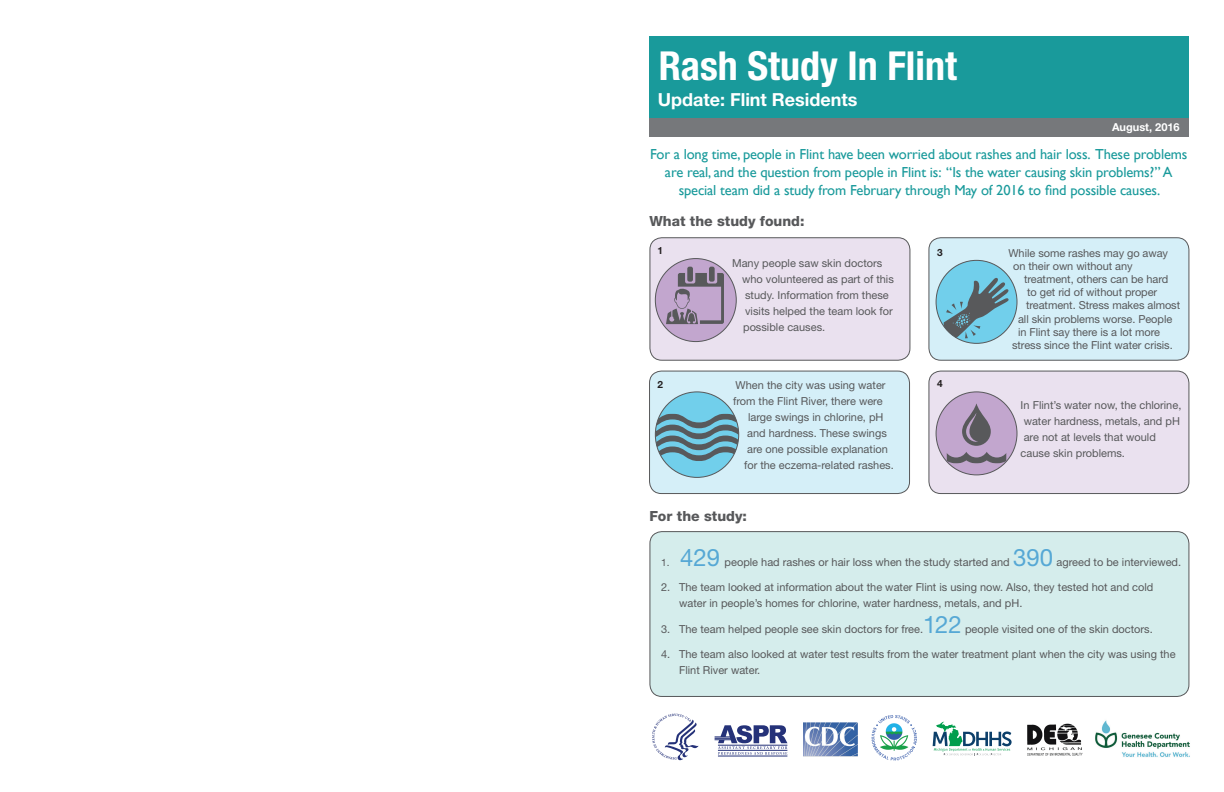
<style>
.page{position:relative;width:1224px;height:792px;background:#fff}
.page>*{position:absolute;margin:0;border:0;box-sizing:border-box;transform-origin:0 0}
.t1{font:700 condensed 40px "Helvetica Neue LT Std";color:#fff}
.t2{font:700 18px "Helvetica Neue LT Std";color:#fff}
.t3{font:14.5px/18px "Gill Sans";letter-spacing:-.01em;color:#199a9b;text-align:center}
.t4{font:800 14px "Helvetica Neue LT Std";color:#57585a}
.t5{font:11px/16px "Helvetica Neue LT Std";color:#57585a}
.t6{font:700 11px "Helvetica Neue LT Std";color:#fff}
.t7{font:700 10px "Helvetica Neue LT Std";color:#231f20}
.t8{font:10px "Helvetica Neue LT Std";color:#57585a}
.s1{font-size:24px;color:#56a8d5}
</style>
<div class="page">
<div style="left:649px;top:36px;width:540px;height:83px;background:#199a9b"></div>
<div style="left:649px;top:118px;width:540px;height:19px;background:#76787b"></div>
<img style="left:803px;top:723px;width:55px;height:33px">
<img style="left:1095px;top:720px;width:95px;height:37px">
<svg style="left:652px;top:714px;width:47px;height:46px"></svg>
<hr style="left:718px;top:756px;width:69px;height:1px;background:#253279">
<svg style="left:715px;top:725px;width:72px;height:30px"></svg>
<svg style="left:933px;top:722px;width:79px;height:34px"></svg>
<img style="left:871px;top:716px;width:46px;height:45px">
<img style="left:1027px;top:724px;width:56px;height:32px">
<div style="left:650px;top:532px;width:539px;height:164px;background:#d5edec;border-radius:12px"></div>
<div style="left:649px;top:531px;width:540px;height:166px;border:1px solid #57585a;border-radius:12px"></div>
<div style="left:650px;top:238px;width:260px;height:122px;background:#eae1ef;border-radius:12px"></div>
<div style="left:649px;top:237px;width:261px;height:124px;border:1px solid #57585a;border-radius:12px"></div>
<div style="left:655px;top:259px;width:81px;height:83px;background:#c2a6ce;border-radius:50%"></div>
<div style="left:687px;top:267px;width:6px;height:15px;background:#58595b;border-radius:2px"></div>
<div style="left:709px;top:267px;width:6px;height:15px;background:#58595b;border-radius:2px"></div>
<svg style="left:666px;top:273px;width:58px;height:51px"></svg>
<div style="left:655px;top:258px;width:82px;height:84px;border:1px solid #57585a;border-radius:50%"></div>
<div style="left:650px;top:371px;width:260px;height:123px;background:#d5eff8;border-radius:12px"></div>
<div style="left:649px;top:371px;width:261px;height:123px;border:1px solid #57585a;border-radius:12px"></div>
<div style="left:655px;top:392px;width:84px;height:85px;background:#71cfeb;border-radius:50%"></div>
<svg style="left:655px;top:414px;width:84px;height:47px"></svg>
<div style="left:929px;top:238px;width:260px;height:122px;background:#d5eff8;border-radius:12px"></div>
<div style="left:928px;top:237px;width:261px;height:124px;border:1px solid #57585a;border-radius:12px"></div>
<div style="left:936px;top:260px;width:81px;height:83px;background:#71cfeb;border-radius:50%"></div>
<svg style="left:942px;top:277px;width:67px;height:62px"></svg>
<div style="left:936px;top:260px;width:81px;height:84px;border:1px solid #57585a;border-radius:50%"></div>
<div style="left:929px;top:371px;width:260px;height:123px;background:#eae1ef;border-radius:12px"></div>
<div style="left:928px;top:371px;width:261px;height:123px;border:1px solid #57585a;border-radius:12px"></div>
<div style="left:936px;top:392px;width:81px;height:83px;background:#c2a6ce;border-radius:50%"></div>
<svg style="left:947px;top:403px;width:60px;height:61px"></svg>
<div style="left:936px;top:391px;width:81px;height:84px;border:1px solid #57585a;border-radius:50%"></div>
<h1 class="t1" style="left:659px;top:42px;width:300px">Rash Study In Flint</h1>
<h2 class="t2" style="left:658px;top:88px;width:201px">Update: Flint Residents</h2>
<p class="t6" style="left:1112px;top:120px;width:69px">August, 2016</p>
<p class="t3" style="left:650px;top:146px;width:539px">For a long time, people in Flint have been worried about rashes and hair loss. These problems are real, and the question from people in Flint is: “Is the water causing skin problems?” A special team did a study from February through May of 2016 to find possible causes.</p>
<p class="t4" style="left:649px;top:213px;width:157px">What the study found:</p>
<p class="t7" style="left:657px;top:244px;width:7px">1</p>
<p class="t7" style="left:657px;top:378px;width:7px">2</p>
<p class="t5" style="left:742px;top:255px;width:153px;text-indent:-10px">Many people saw skin doctors who volunteered as part of this study. Information from these visits helped the team look for possible causes.</p>
<p class="t5" style="left:736px;top:377px;width:151px">When the city was using water</p>
<p class="t5" style="left:733px;top:393px;width:151px">from the Flint River, there were</p>
<p class="t5" style="left:748px;top:409px;width:137px">large swings in chlorine, pH</p>
<p class="t5" style="left:747px;top:425px;width:141px">and hardness. These swings</p>
<p class="t5" style="left:747px;top:441px;width:142px">are one possible explanation</p>
<p class="t5" style="left:744px;top:457px;width:151px">for the eczema-related rashes.</p>
<p class="t4" style="left:649px;top:508px;width:99px">For the study:</p>
<p class="t7" style="left:937px;top:247px;width:7px">3</p>
<p class="t7" style="left:937px;top:377px;width:7px">4</p>
<p class="t5" style="left:1013px;top:246px;width:157px;line-height:13.2px;text-indent:-5px">While some rashes may go away on their own without any</p>
<p class="t5" style="left:1024px;top:271px;width:146px">treatment, others can be hard</p>
<p class="t5" style="left:1027px;top:284px;width:132px">to get rid of without proper</p>
<p class="t5" style="left:1026px;top:297px;width:156px">treatment. Stress makes almost</p>
<p class="t5" style="left:1018px;top:311px;width:156px">all skin problems worse. People</p>
<p class="t5" style="left:1018px;top:324px;width:143px">in Flint say there is a lot more</p>
<p class="t5" style="left:1012px;top:337px;width:162px">stress since the Flint water crisis.</p>
<p class="t5" style="left:1021px;top:397px;width:162px">In Flint’s water now, the chlorine, water hardness, metals, and pH are not at levels that would cause skin problems.</p>
<p class="t8" style="left:661px;top:556px;width:10px">1.</p>
<p class="t5" style="left:680px;top:554px;width:502px"><span class="s1">429</span> people had rashes or hair loss when the study started and <span class="s1">390</span> agreed to be interviewed.</p>
<p class="t5" style="left:679px;top:579px;width:476px;text-indent:-18px">2. The team looked at information about the water Flint is using now. Also, they tested hot and cold water in people’s homes for chlorine, water hardness, metals, and pH.</p>
<p class="t5" style="left:661px;top:621px;width:493px">3. The team helped people see skin doctors for free.<span class="s1">122</span> people visited one of the skin doctors.</p>
<p class="t5" style="left:679px;top:646px;width:498px;text-indent:-18px">4. The team also looked at water test results from the water treatment plant when the city was using the<br>Flint River water.</p>
</div>
